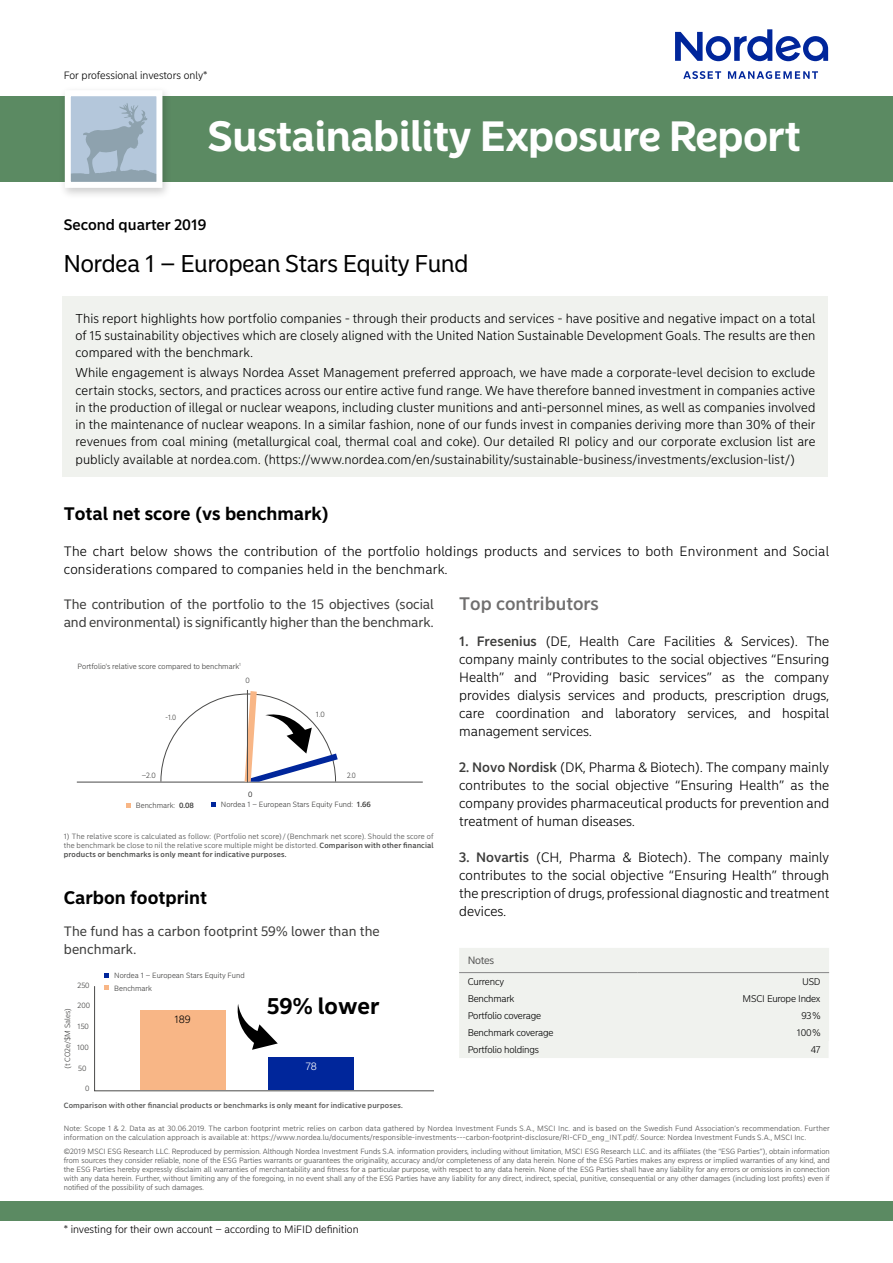
<style>
.page{position:relative;width:893px;height:1263px;background:#fff}
.page>*{position:absolute;margin:0;border:0;box-sizing:border-box;transform-origin:0 0}
.t1{font:700 42px "Nordea Sans Large";color:#fff}
.t2{font:24px "Nordea Sans Large";color:#000}
.t3{font:700 22.5px "Nordea Sans Small";color:#000}
.t4{font:700 18px "Nordea Sans Small";color:#000}
.t5{font:500 18px "Nordea Sans Small";color:#706f6f}
.t6{font:500 15px "Nordea Sans Small";color:#000}
.t7{font:300 13.5px/18px "Nordea Sans Small";letter-spacing:.015em;color:#000;text-align:justify}
.t8{font:13.5px/18px "Nordea Sans Small";letter-spacing:-.005em;color:#3c3c3b}
.t9{font:300 12.75px/17.2px "Nordea Sans Small";letter-spacing:.005em;color:#000;text-align:justify}
.t10{font:300 10.5px "Nordea Sans Small";color:#000}
.t11{font:10.5px "Nordea Sans Small";letter-spacing:-.025em;color:#575756}
.t12{font:300 10.5px "Nordea Sans Small";color:#fff}
.t13{font:300 9.6px "Nordea Sans Small";letter-spacing:-.02em;color:#000}
.t14{font:300 7.5px/9px "Nordea Sans Small";letter-spacing:.015em;color:#4a4a49;text-align:justify}
.t15{font:300 7.5px/12.6px "Nordea Sans Small";color:#3c3c3b}
.t16{font:500 7.5px "Nordea Sans Small";letter-spacing:.02em;color:#575756}
.t17{font:300 7.5px "Nordea Sans Small";color:#3c3c3b;scale:.92 1}
.t18{font:300 7.5px "Nordea Sans Small";color:#000}
.s1{font-weight:500;color:#3c3c3b}
.s2{font-weight:500}
</style>
<div class="page">
<div style="left:0;top:97px;width:893px;height:85px;background:#5b8a62"></div>
<div style="left:0;top:1201px;width:893px;height:19px;background:#5b8a62"></div>
<svg style="left:675px;top:29px;width:153px;height:32px"></svg>
<svg style="left:683px;top:71px;width:38px;height:8px"></svg>
<svg style="left:728px;top:71px;width:90px;height:8px"></svg>
<div style="left:59px;top:86px;width:114px;height:113px;background:#000;opacity:.2"></div>
<div style="left:68px;top:93px;width:91px;height:92px;background:#b4c7db"></div>
<svg style="left:72px;top:103px;width:83px;height:78px"></svg>
<div style="left:65px;top:90px;width:97px;height:98px;border:6px solid #fff"></div>
<div style="left:63px;top:296px;width:765px;height:180px;background:#f0f2ee"></div>
<div style="left:459px;top:948px;width:371px;height:110px;background:#f0f2ee"></div>
<hr style="left:459px;top:972px;width:179px;height:1px;background:#878787">
<hr style="left:638px;top:972px;width:191px;height:1px;background:#878787">
<svg style="left:105px;top:973px;width:4px;height:5px"></svg>
<svg style="left:94px;top:985px;width:340px;height:106px"></svg>
<svg style="left:126px;top:803px;width:5px;height:5px"></svg>
<svg style="left:211px;top:802px;width:5px;height:5px"></svg>
<hr style="left:247px;top:690px;width:1px;height:92px;background:#4a4a49">
<svg style="left:76px;top:691px;width:347px;height:92px"></svg>
<h3 class="t10" style="left:64px;top:69px;width:145px">For professional investors only*</h3>
<h1 class="t1" style="left:208px;top:111px;width:594px">Sustainability Exposure Report</h1>
<h3 class="t6" style="left:64px;top:216px;width:144px">Second quarter 2019</h3>
<h2 class="t2" style="left:64px;top:249px;width:406px">Nordea 1 – European Stars Equity Fund</h2>
<p class="t9" style="left:75px;top:310px;width:741px">This report highlights how portfolio companies - through their products and services - have positive and negative impact on a total of 15 sustainability objectives which are closely aligned with the United Nation Sustainable Development Goals. The results are then compared with the benchmark.</p>
<p class="t9" style="left:75px;top:364px;width:741px">While engagement is always Nordea Asset Management preferred approach, we have made a corporate-level decision to exclude certain stocks, sectors, and practices across our entire active fund range. We have therefore banned investment in companies active in the production of illegal or nuclear weapons, including cluster munitions and anti-personnel mines, as well as companies involved in the maintenance of nuclear weapons. In a similar fashion, none of our funds invest in companies deriving more than 30% of their revenues from coal mining (metallurgical coal, thermal coal and coke). Our detailed RI policy and our corporate exclusion list are publicly available at nordea.com. (https://www.nordea.com/en/sustainability/sustainable-business/investments/exclusion-list/)</p>
<h3 class="t4" style="left:64px;top:502px;width:267px">Total net score (vs benchmark)</h3>
<h3 class="t7" style="left:64px;top:542px;width:767px">The chart below shows the contribution of the portfolio holdings products and services to both Environment and Social considerations compared to companies held in the benchmark.</h3>
<h3 class="t5" style="left:459px;top:592px;width:141px">Top contributors</h3>
<p class="t7" style="left:459px;top:632px;width:371px"><span class="s1">1. Fresenius</span> (DE, Health Care Facilities &amp; Services). The company mainly contributes to the social objectives “Ensuring Health” and “Providing basic services” as the company provides dialysis services and products, prescription drugs, care coordination and laboratory services, and hospital management services.</p>
<h3 class="t7" style="left:459px;top:758px;width:371px"><span class="s1">2. Novo Nordisk</span> (DK, Pharma &amp; Biotech). The company mainly contributes to the social objective “Ensuring Health” as the company provides pharmaceutical products for prevention and treatment of human diseases.</h3>
<h3 class="t7" style="left:459px;top:848px;width:371px"><span class="s1">3. Novartis</span> (CH, Pharma &amp; Biotech). The company mainly contributes to the social objective “Ensuring Health” through the prescription of drugs, professional diagnostic and treatment devices.</h3>
<h3 class="t8" style="left:64px;top:595px;width:371px">The contribution of the portfolio to the 15 objectives (social and environmental) is significantly higher than the benchmark.</h3>
<p class="t15" style="left:78px;top:660px;width:165px">Portfolio's relative score compared to benchmark<sup>1</sup></p>
<p class="t15" style="left:245px;top:674px;width:6px">0</p>
<p class="t15" style="left:316px;top:708px;width:10px">1.0</p>
<p class="t17" style="left:166px;top:713px;width:13px">-1.0</p>
<p class="t15" style="left:142px;top:769px;width:16px">–2.0</p>
<p class="t17" style="left:347px;top:771px;width:11px">2.0</p>
<p class="t18" style="left:248px;top:790px;width:6px">0</p>
<p class="t15" style="left:136px;top:799px;width:60px">Benchmark: <span class="s2">0.08</span></p>
<p class="t15" style="left:221px;top:798px;width:151px">Nordea 1 – European Stars Equity Fund: <span class="s2">1.66</span></p>
<p class="t14" style="left:64px;top:832px;width:371px">1) The relative score is calculated as follow: (Portfolio net score)/(Benchmark net score). Should the score of the benchmark be close to nil the relative score multiple might be distorted. <span class="s2">Comparison with other financial products or benchmarks is only meant for indicative purposes.</span></p>
<h3 class="t4" style="left:64px;top:887px;width:145px">Carbon footprint</h3>
<h3 class="t8" style="left:64px;top:922px;width:318px">The fund has a carbon footprint 59% lower than the benchmark.</h3>
<p class="t15" style="left:78px;top:979px;width:14px">250</p>
<p class="t15" style="left:78px;top:999px;width:14px">200</p>
<p class="t15" style="left:78px;top:1020px;width:13px">150</p>
<p class="t15" style="left:61px;top:1069px;width:63px;rotate:-90deg">(t CO2e/$M Sales)</p>
<p class="t15" style="left:77px;top:1041px;width:13px">100</p>
<p class="t15" style="left:78px;top:1062px;width:10px">50</p>
<p class="t15" style="left:85px;top:1082px;width:6px">0</p>
<p class="t15" style="left:114px;top:969px;width:132px">Nordea 1 – European Stars Equity Fund<br>Benchmark</p>
<h3 class="t10" style="left:174px;top:1013px;width:18px">189</h3>
<h3 class="t3" style="left:267px;top:992px;width:114px">59% lower</h3>
<h3 class="t12" style="left:306px;top:1059px;width:13px">78</h3>
<p class="t16" style="left:64px;top:1101px;width:341px">Comparison with other financial products or benchmarks is only meant for indicative purposes.</p>
<h3 class="t11" style="left:468px;top:954px;width:28px">Notes</h3>
<p class="t13" style="left:468px;top:976px;width:38px">Currency</p>
<p class="t13" style="left:802px;top:976px;width:20px">USD</p>
<p class="t13" style="left:468px;top:993px;width:48px">Benchmark</p>
<p class="t13" style="left:743px;top:993px;width:79px">MSCI Europe Index</p>
<p class="t13" style="left:468px;top:1010px;width:75px">Portfolio coverage</p>
<p class="t13" style="left:801px;top:1010px;width:21px">93%</p>
<p class="t13" style="left:468px;top:1027px;width:87px">Benchmark coverage</p>
<p class="t13" style="left:797px;top:1027px;width:25px">100%</p>
<p class="t13" style="left:468px;top:1044px;width:73px">Portfolio holdings</p>
<p class="t13" style="left:811px;top:1044px;width:11px">47</p>
<p class="t14" style="left:64px;top:1124px;width:768px">Note: Scope 1 &amp; 2. Data as at 30.06.2019. The carbon footprint metric relies on carbon data gathered by Nordea Investment Funds S.A., MSCI Inc. and is based on the Swedish Fund Association’s recommendation. Further information on the calculation approach is available at: https://www.nordea.lu/documents/responsible-investments---carbon-footprint-disclosure/RI-CFD_eng_INT.pdf/. Source: Nordea Investment Funds S.A., MSCI Inc.</p>
<p class="t14" style="left:64px;top:1147px;width:768px">©2019 MSCI ESG Research LLC. Reproduced by permission. Although Nordea Investment Funds S.A. information providers, including without limitation, MSCI ESG Research LLC. and its affiliates (the “ESG Parties”), obtain information from sources they consider reliable, none of the ESG Parties warrants or guarantees the originality, accuracy and/or completeness of any data herein. None of the ESG Parties makes any express or implied warranties of any kind, and the ESG Parties hereby expressly disclaim all warranties of merchantability and fitness for a particular purpose, with respect to any data herein. None of the ESG Parties shall have any liability for any errors or omissions in connection with any data herein. Further, without limiting any of the foregoing, in no event shall any of the ESG Parties have any liability for any direct, indirect, special, punitive, consequential or any other damages (including lost profits) even if notified of the possibility of such damages.</p>
<h3 class="t10" style="left:64px;top:1223px;width:296px">* investing for their own account – according to MiFID definition</h3>
</div>
